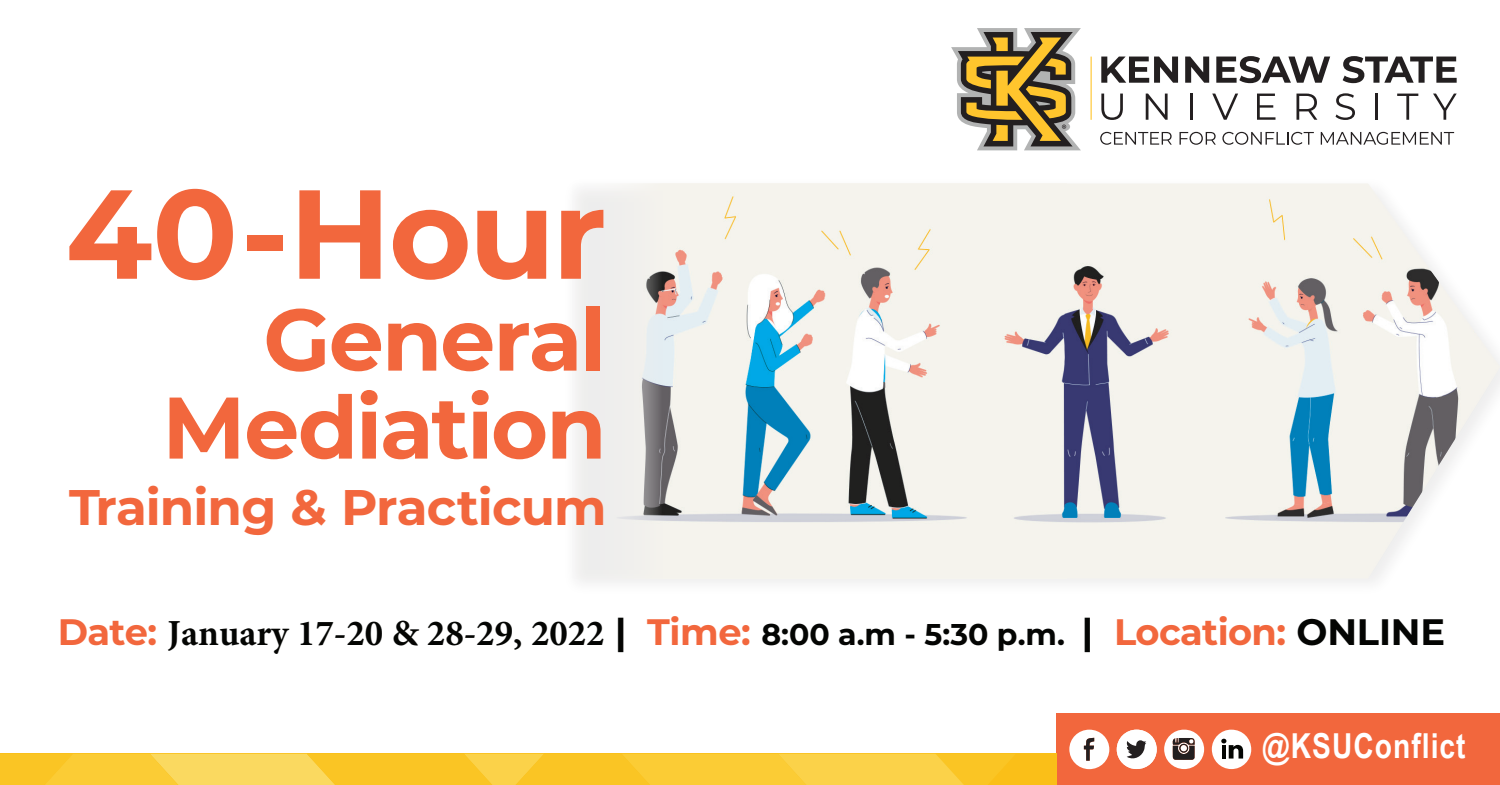
<style>
.page{position:relative;width:1500px;height:785px;background:#fff}
.page>*{position:absolute;margin:0;border:0;box-sizing:border-box;transform-origin:0 0}
.t1{font:700 126.38px "Montserrat";letter-spacing:-.02em;color:#f2673d}
.t2{font:700 87.25px/88px "Montserrat";letter-spacing:-.025em;color:#f2673d;text-align:right}
.t3{font:700 50px "Montserrat";letter-spacing:-.02em;color:#f2673d}
.t4{font:700 36.75px "Minion Pro";color:#040503}
.t5{font:700 34.38px "Arial Narrow";letter-spacing:.03em;color:#fff}
.s1{font-family:"Montserrat";color:#f2673d}
.s2{font-family:"Montserrat"}
.s3{font-family:"Montserrat";font-size:30px}
</style>
<div class="page">
<svg style="left:951px;top:28px;width:130px;height:122px"></svg>
<hr style="left:1091px;top:57px;width:1px;height:63px;background:#ffc52d">
<svg style="left:1101px;top:57px;width:77px;height:26px"></svg>
<svg style="left:1185px;top:57px;width:24px;height:26px"></svg>
<svg style="left:1216px;top:56px;width:114px;height:27px"></svg>
<svg style="left:1343px;top:56px;width:114px;height:27px"></svg>
<svg style="left:1101px;top:94px;width:22px;height:26px"></svg>
<svg style="left:1146px;top:94px;width:22px;height:26px"></svg>
<hr style="left:1191px;top:94px;width:2px;height:26px;background:#231f20">
<svg style="left:1212px;top:94px;width:26px;height:26px"></svg>
<svg style="left:1257px;top:94px;width:18px;height:26px"></svg>
<svg style="left:1297px;top:94px;width:20px;height:26px"></svg>
<svg style="left:1336px;top:93px;width:19px;height:27px"></svg>
<hr style="left:1376px;top:94px;width:2px;height:26px;background:#231f20">
<svg style="left:1397px;top:94px;width:21px;height:26px"></svg>
<svg style="left:1433px;top:94px;width:24px;height:26px"></svg>
<svg style="left:1100px;top:132px;width:72px;height:13px"></svg>
<svg style="left:1180px;top:132px;width:36px;height:13px"></svg>
<svg style="left:1222px;top:132px;width:92px;height:13px"></svg>
<svg style="left:1321px;top:132px;width:133px;height:13px"></svg>
<div style="left:1056px;top:713px;width:444px;height:72px;background:#f2673d"></div>
<svg style="left:1069px;top:730px;width:40px;height:39px"></svg>
<svg style="left:1117px;top:730px;width:40px;height:39px"></svg>
<svg style="left:1164px;top:730px;width:40px;height:39px"></svg>
<div style="left:1212px;top:730px;width:39px;height:39px;background:#fff;border-radius:50%"></div>
<svg style="left:1221px;top:739px;width:22px;height:20px"></svg>
<div style="left:0;top:754px;width:1056px;height:31px;background:#fabf18"></div>
<svg style="left:0;top:754px;width:1015px;height:31px"></svg>
<img style="left:575px;top:183px;width:925px;height:396px">
<h1 class="t1" style="left:65px;top:143px;width:543px">40-Hour</h1>
<h2 class="t2" style="left:162px;top:291px;width:446px">General<br>Mediation</h2>
<h3 class="t3" style="left:69px;top:471px;width:539px">Training &amp; Practicum</h3>
<p class="t4" style="left:58px;top:607px;width:1389px"><span class="s1">Date:</span> January 17-20 &amp; 28-29, 2022 <span class="s2">|</span> <span class="s1">Time:</span> <span class="s3">8:00 a.m - 5:30 p.m.</span> <span class="s2">|</span> <span class="s1">Location:</span> <span class="s2">ONLINE</span></p>
<p class="t5" style="left:1262px;top:720px;width:205px">@KSUConflict</p>
</div>
